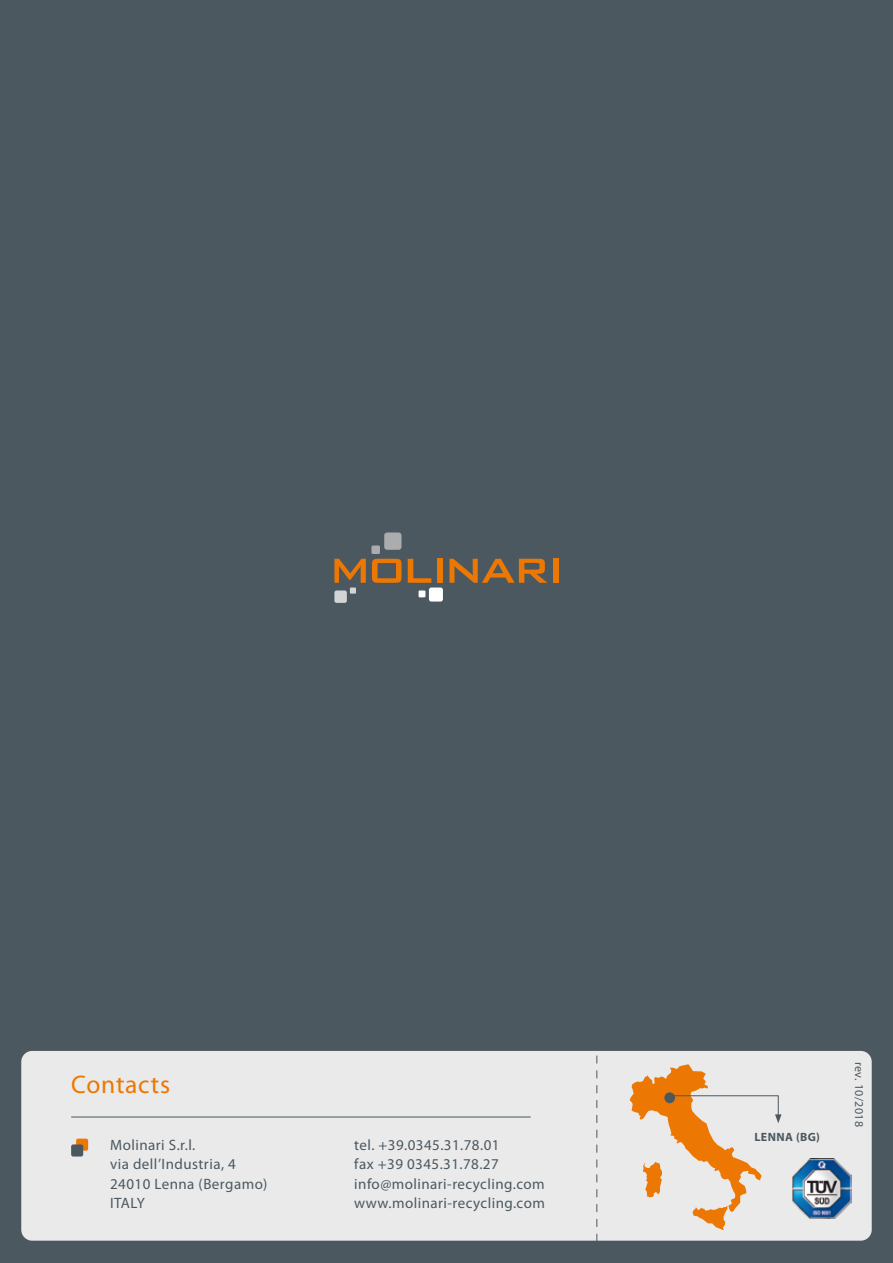
<style>
.page{position:relative;width:893px;height:1263px;background:#4b585f}
.page>*{position:absolute;margin:0;border:0;box-sizing:border-box;transform-origin:0 0}
.t1{font:25.5px "Myriad Pro";letter-spacing:.03em;color:#ed7703}
.t2{font:15px/19.5px "Myriad Pro";letter-spacing:.03em;color:#4b585f}
.t3{font:12px "Myriad Pro";letter-spacing:.03em;color:#4b585f}
.t4{font:700 12px "Myriad Pro";letter-spacing:.03em;color:#4b585f}
</style>
<div class="page">
<svg style="left:334px;top:559px;width:32px;height:24px"></svg>
<svg style="left:372px;top:559px;width:30px;height:24px"></svg>
<svg style="left:408px;top:559px;width:23px;height:24px"></svg>
<div style="left:437px;top:559px;width:6px;height:24px;background:#ed7703"></div>
<svg style="left:449px;top:559px;width:98px;height:24px"></svg>
<div style="left:553px;top:559px;width:5px;height:24px;background:#ed7703"></div>
<div style="left:334px;top:590px;width:13px;height:13px;background:#d3d4d5;border-radius:2px"></div>
<div style="left:350px;top:587px;width:6px;height:7px;background:#d3d4d5"></div>
<div style="left:429px;top:587px;width:14px;height:14px;background:#fff;border-radius:2px"></div>
<div style="left:419px;top:590px;width:6px;height:7px;background:#fff"></div>
<div style="left:384px;top:532px;width:17px;height:18px;background:#abacae;border-radius:3px"></div>
<div style="left:371px;top:545px;width:9px;height:9px;background:#abacae"></div>
<div style="left:21px;top:1051px;width:851px;height:190px;background:#eaeaeb;border-radius:11px"></div>
<hr style="left:71px;top:1117px;width:460px;height:1px;background:#4b585f">
<div style="left:76px;top:1138px;width:12px;height:13px;background:#ed7703;border-radius:2px"></div>
<div style="left:71px;top:1144px;width:12px;height:12px;background:#4b585f;border-radius:2px"></div>
<svg style="left:597px;top:1050px;width:1px;height:191px"></svg>
<svg style="left:630px;top:1064px;width:151px;height:166px"></svg>
<img style="left:792px;top:1159px;width:60px;height:59px">
<h1 class="t1" style="left:71px;top:1069px;width:100px">Contacts</h1>
<p class="t2" style="left:110px;top:1135px;width:159px">Molinari S.r.l.<br>via dell’Industria, 4<br>24010 Lenna (Bergamo)<br>ITALY</p>
<p class="t2" style="left:354px;top:1135px;width:192px">tel. +39.0345.31.78.01<br>fax +39 0345.31.78.27 info@molinari-recycling.com www.molinari-recycling.com</p>
<p class="t4" style="left:754px;top:1129px;width:67px">LENNA (BG)</p>
<p class="t3" style="left:867px;top:1062px;width:67px;rotate:90deg">rev. 10/2018</p>
</div>
